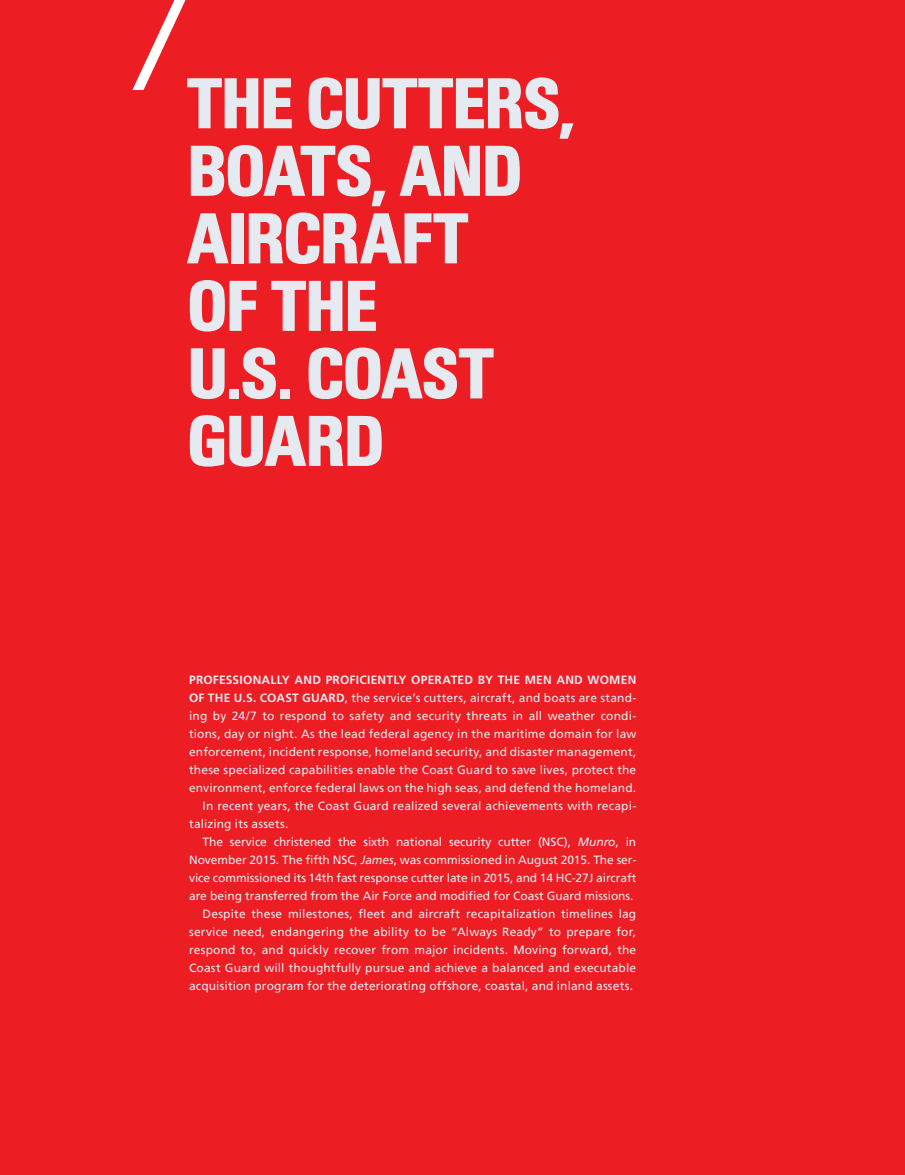
<style>
.page{position:relative;width:905px;height:1175px;background:#fff}
.page>*{position:absolute;margin:0;border:0;box-sizing:border-box;transform-origin:0 0}
.t1{font:800 75px/67.5px "Unitus Condensed LH";letter-spacing:-.01em;color:#e5eaf0}
.t2{font:12px "Frutiger";letter-spacing:.01em;color:#e5eaf0}
.t3{font:700 12px "Frutiger";letter-spacing:.02em;color:#e5eaf0}
.s1{font-weight:700}
.s2{font-style:italic}
</style>
<div class="page">
<div style="left:0;top:0;width:904px;height:1174px;background:#ed1d24"></div>
<svg style="left:132px;top:0;width:54px;height:90px"></svg>
<h1 class="t1" style="left:188px;top:70px;width:388px">THE CUTTERS,<br>BOATS, AND<br>AIRCRAFT<br>OF THE<br>U.S. COAST<br>GUARD</h1>
<p class="t3" style="left:189px;top:673px;width:448px">PROFESSIONALLY AND PROFICIENTLY OPERATED BY THE MEN AND WOMEN</p>
<p class="t2" style="left:189px;top:691px;width:448px"><span class="s1">OF THE U.S. COAST GUARD</span>, the service’s cutters, aircraft, and boats are stand-</p>
<p class="t2" style="left:189px;top:709px;width:448px">ing by 24/7 to respond to safety and security threats in all weather condi-</p>
<p class="t2" style="left:189px;top:727px;width:449px">tions, day or night. As the lead federal agency in the maritime domain for law</p>
<p class="t2" style="left:189px;top:745px;width:449px">enforcement, incident response, homeland security, and disaster management,</p>
<p class="t2" style="left:189px;top:763px;width:448px">these specialized capabilities enable the Coast Guard to save lives, protect the</p>
<p class="t2" style="left:189px;top:781px;width:448px">environment, enforce federal laws on the high seas, and defend the homeland.</p>
<p class="t2" style="left:202px;top:799px;width:435px">In recent years, the Coast Guard realized several achievements with recapi-</p>
<p class="t2" style="left:189px;top:817px;width:101px">talizing its assets.</p>
<p class="t2" style="left:202px;top:835px;width:435px">The service christened the sixth national security cutter (NSC), <span class="s2">Munro</span>, in</p>
<p class="t2" style="left:189px;top:853px;width:448px">November 2015. The fifth NSC, <span class="s2">James</span>, was commissioned in August 2015. The ser-</p>
<p class="t2" style="left:189px;top:871px;width:449px">vice commissioned its 14th fast response cutter late in 2015, and 14 HC-27J aircraft</p>
<p class="t2" style="left:189px;top:889px;width:446px">are being transferred from the Air Force and modified for Coast Guard missions.</p>
<p class="t2" style="left:202px;top:907px;width:435px">Despite these milestones, fleet and aircraft recapitalization timelines lag</p>
<p class="t2" style="left:189px;top:925px;width:448px">service need, endangering the ability to be “Always Ready” to prepare for,</p>
<p class="t2" style="left:189px;top:943px;width:448px">respond to, and quickly recover from major incidents. Moving forward, the</p>
<p class="t2" style="left:189px;top:961px;width:448px">Coast Guard will thoughtfully pursue and achieve a balanced and executable</p>
<p class="t2" style="left:189px;top:979px;width:445px">acquisition program for the deteriorating offshore, coastal, and inland assets.</p>
</div>
